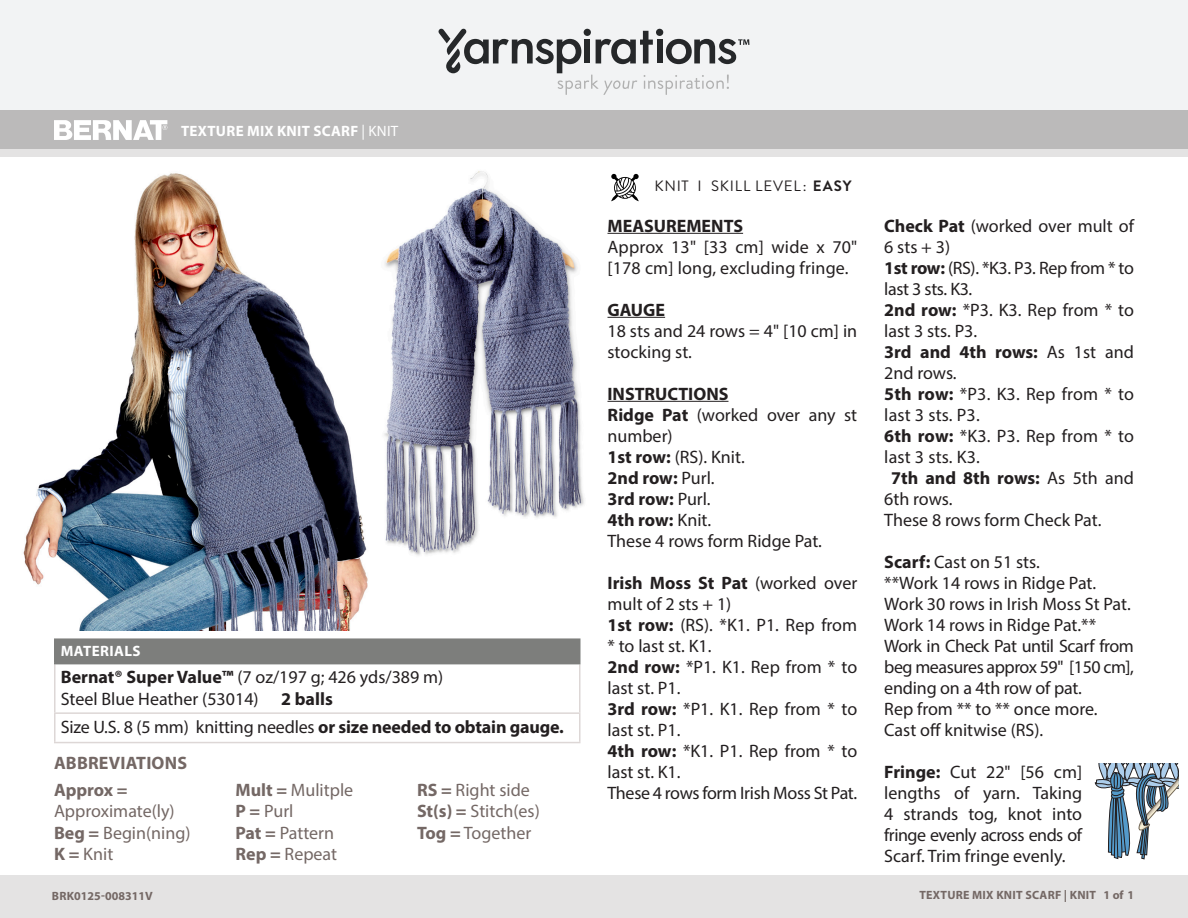
<style>
.page{position:relative;width:1188px;height:918px;background:#fff}
.page>*{position:absolute;margin:0;border:0;box-sizing:border-box;transform-origin:0 0}
.Body{font:18px/21px "Myriad Pro";color:#231f20}
.Abbreviations{font:18px/21.6px "Myriad Pro";color:#746865}
.Body-2{font:18px/21px "Myriad Pro";letter-spacing:-.02em;color:#231f20}
.Body-3{font:700 18px "Myriad Pro";color:#231f20}
.Materials{font:18px "Myriad Pro";color:#231f20}
.Abbreviations_Head{font:700 18px "Myriad Pro";letter-spacing:.01em;color:#746865}
.Materials-2{font:700 18px "Myriad Pro";color:#231f20}
.Pattern_Title{font:700 15px "Myriad Pro";letter-spacing:.02em;color:#fff}
.Skill_Level{font:15px "Brandon Grotesque";letter-spacing:.055em;color:#231f20}
.Materials_Head{font:700 15px "Myriad Pro";letter-spacing:.03em;color:#fff}
.t1{font:700 12px "Myriad Pro";letter-spacing:.02em;color:#746865}
.t2{font:700 12px "Myriad Pro";color:#746865}
.s1{font-weight:400}
.s2{font-weight:700}
</style>
<div class="page">
<div style="left:0;top:875px;width:1188px;height:43px;background:#e4e3e3"></div>
<div style="left:0;top:149px;width:1188px;height:9px;background:#e4e3e3"></div>
<div style="left:0;top:0;width:1188px;height:111px;background:#f2f3f4"></div>
<div style="left:0;top:111px;width:1188px;height:38px;background:#bbbaba"></div>
<svg style="left:438px;top:29px;width:311px;height:66px"></svg>
<hr style="left:608px;top:233px;width:135px;height:1px;background:#231f20">
<hr style="left:608px;top:317px;width:57px;height:1px;background:#231f20">
<hr style="left:608px;top:401px;width:120px;height:1px;background:#231f20">
<div style="left:55px;top:639px;width:525px;height:25px;background:#7d7e7c"></div>
<hr style="left:54px;top:664px;width:2px;height:48px;background:#ddd7d6">
<hr style="left:579px;top:664px;width:1px;height:48px;background:#ddd7d6">
<hr style="left:54px;top:712px;width:526px;height:2px;background:#ddd7d6">
<hr style="left:54px;top:714px;width:2px;height:28px;background:#ddd7d6">
<svg style="left:579px;top:714px;width:1px;height:28px"></svg>
<hr style="left:54px;top:742px;width:526px;height:1px;background:#ddd7d6">
<hr style="left:54px;top:638px;width:526px;height:2px;background:#7d7e7c">
<hr style="left:54px;top:640px;width:2px;height:23px;background:#7d7e7c">
<hr style="left:54px;top:663px;width:526px;height:1px;background:#7d7e7c">
<img style="left:23px;top:173px;width:345px;height:458px">
<svg style="left:54px;top:120px;width:113px;height:20px"></svg>
<svg style="left:1095px;top:764px;width:84px;height:96px"></svg>
<img style="left:384px;top:171px;width:200px;height:385px">
<svg style="left:611px;top:174px;width:28px;height:27px"></svg>
<p class="Pattern_Title" style="left:181px;top:121px;width:219px">TEXTURE MIX KNIT SCARF <span class="s1">| KNIT</span></p>
<p class="Materials_Head" style="left:61px;top:642px;width:81px">MATERIALS</p>
<p class="Materials" style="left:61px;top:666px;width:384px"><span class="s2">Bernat® Super Value™</span> (7 oz/197 g; 426 yds/389 m)</p>
<p class="Materials" style="left:61px;top:688px;width:199px">Steel Blue Heather (53014)</p>
<p class="Materials-2" style="left:281px;top:687px;width:53px">2 balls</p>
<p class="Body" style="left:61px;top:716px;width:505px">Size U.S. 8 (5 mm) knitting needles <span class="s2">or size needed to obtain gauge.</span></p>
<p class="Abbreviations_Head" style="left:54px;top:751px;width:135px">ABBREVIATIONS</p>
<p class="Abbreviations" style="left:54px;top:778px;width:122px"><span class="s2">Approx =<br></span>Approximate(ly)</p>
<p class="Abbreviations" style="left:54px;top:822px;width:138px"><span class="s2">Beg =</span> Begin(ning)</p>
<p class="Abbreviations" style="left:54px;top:843px;width:61px"><span class="s2">K =</span> Knit</p>
<p class="t2" style="left:52px;top:888px;width:102px">BRK0125-008311V</p>
<p class="Abbreviations" style="left:236px;top:778px;width:119px"><span class="s2">Mult =</span> Mulitple</p>
<p class="Abbreviations" style="left:236px;top:800px;width:60px"><span class="s2">P =</span> Purl</p>
<p class="Abbreviations" style="left:236px;top:822px;width:100px"><span class="s2">Pat =</span> Pattern</p>
<p class="Abbreviations" style="left:236px;top:843px;width:103px"><span class="s2">Rep =</span> Repeat</p>
<p class="Abbreviations" style="left:417px;top:778px;width:114px"><span class="s2">RS =</span> Right side</p>
<p class="Abbreviations" style="left:417px;top:800px;width:124px"><span class="s2">St(s) =</span> Stitch(es)</p>
<p class="Abbreviations" style="left:417px;top:822px;width:116px"><span class="s2">Tog =</span> Together</p>
<p class="Skill_Level" style="left:655px;top:175px;width:199px">KNIT I SKILL LEVEL: <span class="s2">EASY</span></p>
<p class="Body-3" style="left:608px;top:214px;width:137px">MEASUREMENTS</p>
<p class="Body" style="left:608px;top:236px;width:251px">Approx 13" [33 cm] wide x 70" [178 cm] long, excluding fringe.</p>
<p class="Body-3" style="left:608px;top:298px;width:59px">GAUGE</p>
<p class="Body" style="left:608px;top:320px;width:251px">18 sts and 24 rows = 4" [10 cm] in stocking st.</p>
<p class="Body-3" style="left:608px;top:382px;width:122px">INSTRUCTIONS</p>
<p class="Body" style="left:608px;top:404px;width:251px"><span class="s2">Ridge Pat</span> (worked over any st number)</p>
<p class="Body" style="left:608px;top:446px;width:139px"><span class="s2">1st row:</span> (RS). Knit.</p>
<p class="Body-3" style="left:608px;top:466px;width:109px">2nd row: <span class="s1">Purl.</span></p>
<p class="Body-3" style="left:608px;top:487px;width:105px">3rd row: <span class="s1">Purl.</span></p>
<p class="Body-3" style="left:608px;top:508px;width:105px">4th row: <span class="s1">Knit.</span></p>
<p class="Body" style="left:608px;top:530px;width:216px">These 4 rows form Ridge Pat.</p>
<p class="Body" style="left:608px;top:572px;width:251px"><span class="s2">Irish Moss St Pat</span> (worked over mult of 2 sts + 1)</p>
<p class="Body" style="left:608px;top:614px;width:251px"><span class="s2">1st row:</span> (RS). *K1. P1. Rep from * to last st. K1.</p>
<p class="Body" style="left:608px;top:656px;width:251px"><span class="s2">2nd row:</span> *P1. K1. Rep from * to last st. P1.</p>
<p class="Body" style="left:608px;top:698px;width:251px"><span class="s2">3rd row:</span> *P1. K1. Rep from * to last st. P1.</p>
<p class="Body" style="left:608px;top:740px;width:251px"><span class="s2">4th row:</span> *K1. P1. Rep from * to last st. K1.</p>
<p class="Body-2" style="left:608px;top:782px;width:251px">These 4 rows form Irish Moss St Pat.</p>
<p class="Body" style="left:884px;top:215px;width:251px"><span class="s2">Check Pat</span> (worked over mult of<br>6 sts + 3)</p>
<p class="Body-2" style="left:884px;top:257px;width:251px"><span class="s2">1st row:</span> (RS). *K3. P3. Rep from * to last 3 sts. K3.</p>
<p class="Body" style="left:884px;top:299px;width:251px"><span class="s2">2nd row:</span> *P3. K3. Rep from * to last 3 sts. P3.</p>
<p class="Body" style="left:884px;top:341px;width:251px"><span class="s2">3rd and 4th rows:</span> As 1st and<br>2nd rows.</p>
<p class="Body" style="left:884px;top:383px;width:251px"><span class="s2">5th row:</span> *P3. K3. Rep from * to last 3 sts. P3.</p>
<p class="Body" style="left:884px;top:425px;width:251px"><span class="s2">6th row:</span> *K3. P3. Rep from * to last 3 sts. K3.</p>
<p class="Body" style="left:884px;top:467px;width:251px;text-indent:7px"><span class="s2">7th and 8th rows:</span> As 5th and<br>6th rows.</p>
<p class="Body" style="left:884px;top:509px;width:219px">These 8 rows form Check Pat.</p>
<p class="Body" style="left:884px;top:551px;width:157px"><span class="s2">Scarf:</span> Cast on 51 sts.</p>
<p class="Body" style="left:884px;top:572px;width:213px">**Work 14 rows in Ridge Pat.</p>
<p class="Body" style="left:884px;top:593px;width:248px">Work 30 rows in Irish Moss St Pat.</p>
<p class="Body" style="left:884px;top:614px;width:213px">Work 14 rows in Ridge Pat.**</p>
<p class="Body" style="left:884px;top:635px;width:251px;text-align:justify">Work in Check Pat until Scarf from beg measures approx 59" [150 cm], ending on a 4th row of pat.</p>
<p class="Body" style="left:884px;top:698px;width:215px">Rep from ** to ** once more.</p>
<p class="Body" style="left:884px;top:719px;width:161px">Cast off knitwise (RS).</p>
<p class="Body" style="left:884px;top:761px;width:199px;text-align:justify"><span class="s2">Fringe:</span> Cut 22" [56 cm] lengths of yarn. Taking 4 strands tog, knot into fringe evenly across ends of Scarf. Trim fringe evenly.</p>
<p class="t1" style="left:919px;top:887px;width:216px">TEXTURE MIX KNIT SCARF | KNIT 1 of 1</p>
</div>
